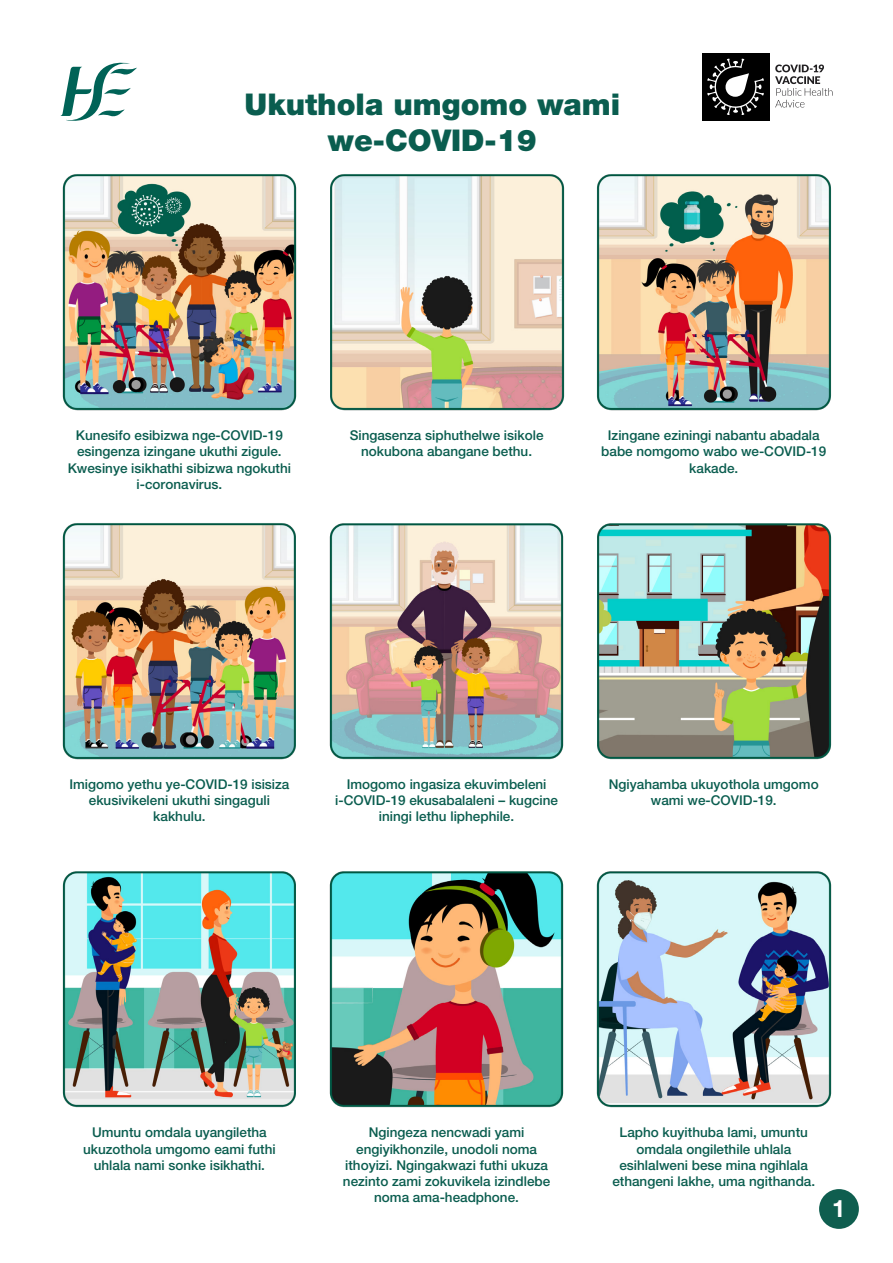
<style>
.page{position:relative;width:893px;height:1263px;background:#fff}
.page>*{position:absolute;margin:0;border:0;box-sizing:border-box;transform-origin:0 0}
.t1{font:900 30px/36px "Helvetica Neue LT Pro";color:#0a5d4f;text-align:center}
.t2{font:700 24px "Helvetica Neue LT Pro";color:#fff}
.t3{font:500 13.5px/16.2px "Helvetica Neue LT Pro";color:#0a5d4f;text-align:center}
</style>
<div class="page">
<svg style="left:775px;top:65px;width:57px;height:42px"></svg>
<div style="left:702px;top:53px;width:67px;height:68px;background:#000"></div>
<svg style="left:707px;top:59px;width:57px;height:56px"></svg>
<svg style="left:60px;top:62px;width:77px;height:59px"></svg>
<img style="left:62px;top:174px;width:235px;height:237px">
<img style="left:330px;top:174px;width:235px;height:237px">
<img style="left:597px;top:174px;width:234px;height:237px">
<img style="left:62px;top:523px;width:234px;height:237px">
<img style="left:329px;top:523px;width:235px;height:237px">
<img style="left:597px;top:523px;width:235px;height:237px">
<img style="left:62px;top:871px;width:234px;height:237px">
<img style="left:329px;top:871px;width:235px;height:237px">
<img style="left:596px;top:871px;width:236px;height:237px">
<div style="left:819px;top:1189px;width:40px;height:40px;background:#0f5e4f;border-radius:50%"></div>
<p class="t1" style="left:245px;top:86px;width:377px">Ukuthola umgomo wami we-COVID-19</p>
<p class="t3" style="left:68px;top:427px;width:225px">Kunesifo esibizwa nge-COVID-19 esingenza izingane ukuthi zigule.<br>Kwesinye isikhathi sibizwa ngokuthi i-coronavirus.</p>
<p class="t3" style="left:350px;top:427px;width:195px">Singasenza siphuthelwe isikole</p>
<p class="t3" style="left:361px;top:443px;width:173px">nokubona abangane bethu.</p>
<p class="t3" style="left:601px;top:427px;width:227px">Izingane eziningi nabantu abadala babe nomgomo wabo we-COVID-19 kakade.</p>
<p class="t3" style="left:69px;top:775px;width:222px">Imigomo yethu ye-COVID-19 isisiza ekusivikeleni ukuthi singaguli kakhulu.</p>
<p class="t3" style="left:335px;top:775px;width:224px">Imogomo ingasiza ekuvimbeleni i-COVID-19 ekusabalaleni – kugcine iningi lethu liphephile.</p>
<p class="t3" style="left:609px;top:775px;width:211px">Ngiyahamba ukuyothola umgomo wami we-COVID-19.</p>
<p class="t3" style="left:83px;top:1124px;width:194px">Umuntu omdala uyangiletha ukuzothola umgomo eami futhi uhlala nami sonke isikhathi.</p>
<p class="t3" style="left:343px;top:1124px;width:209px">Ngingeza nencwadi yami engiyikhonzile, unodoli noma ithoyizi. Ngingakwazi futhi ukuza nezinto zami zokuvikela izindlebe noma ama-headphone.</p>
<p class="t3" style="left:612px;top:1124px;width:204px">Lapho kuyithuba lami, umuntu omdala ongilethile uhlala esihlalweni bese mina ngihlala ethangeni lakhe, uma ngithanda.</p>
<p class="t2" style="left:832px;top:1193px;width:15px">1</p>
</div>
